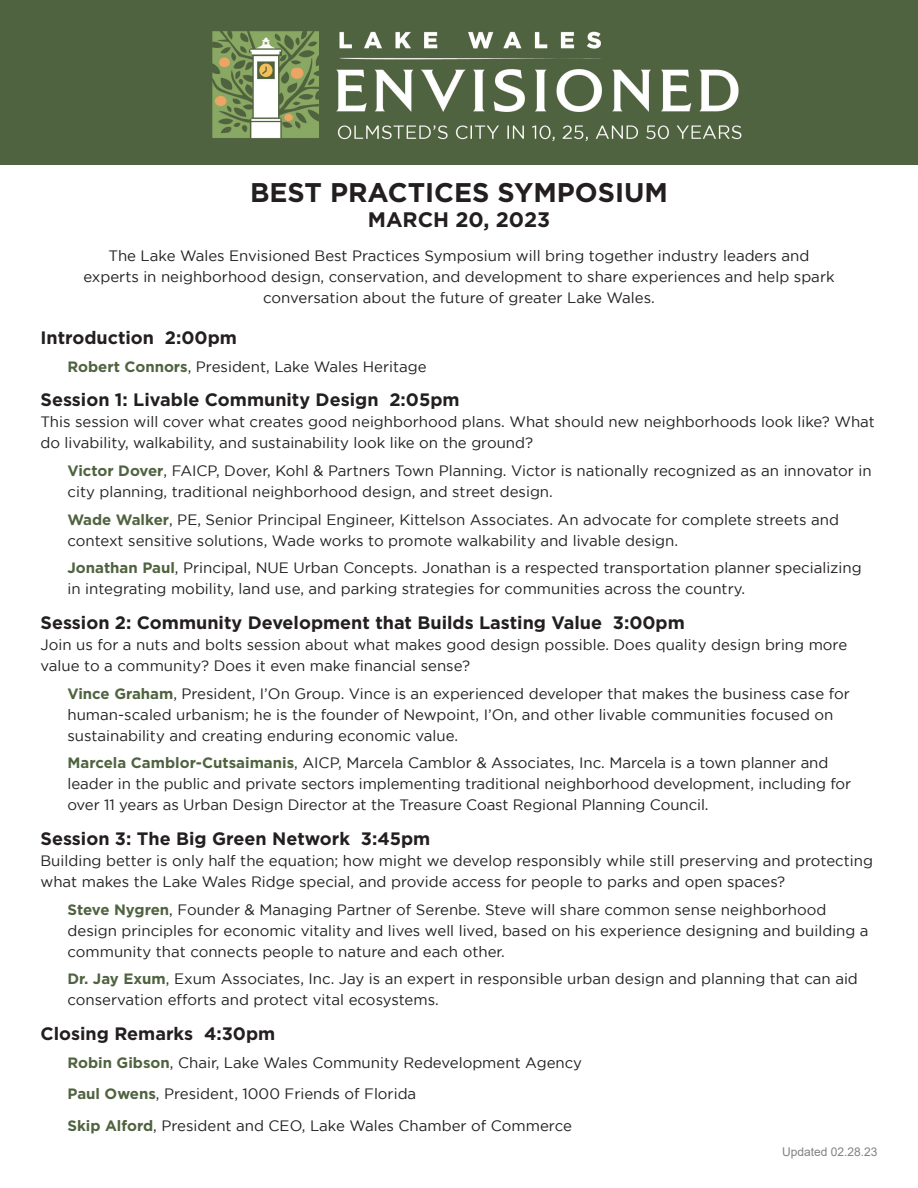
<style>
.page{position:relative;width:918px;height:1188px;background:#fff}
.page>*{position:absolute;margin:0;border:0;box-sizing:border-box;transform-origin:0 0}
.t1{font:700 27px "Gotham";color:#231f20}
.t2{font:700 21px "Gotham";color:#231f20}
.t3{font:700 18px "Gotham";color:#231f20}
.t4{font:15px/21px "Gotham";color:#231f20}
.t5{font:12px "Arial";color:#808285}
.s1{font-weight:700;color:#506340}
</style>
<div class="page">
<div style="left:0;top:0;width:918px;height:164px;background:#506340"></div>
<img style="left:212px;top:31px;width:530px;height:110px">
<h1 class="t1" style="left:250px;top:177px;width:419px">BEST PRACTICES SYMPOSIUM</h1>
<h2 class="t2" style="left:368px;top:208px;width:184px">MARCH 20, 2023</h2>
<p class="t4" style="left:83px;top:245px;width:753px;text-align:center">The Lake Wales Envisioned Best Practices Symposium will bring together industry leaders and experts in neighborhood design, conservation, and development to share experiences and help spark conversation about the future of greater Lake Wales.</p>
<p class="t3" style="left:40px;top:327px;width:198px">Introduction 2:00pm</p>
<p class="t4" style="left:68px;top:356px;width:361px"><span class="s1">Robert Connors</span>, President, Lake Wales Heritage</p>
<p class="t3" style="left:40px;top:389px;width:421px">Session 1: Livable Community Design 2:05pm</p>
<p class="t4" style="left:40px;top:411px;width:836px">This session will cover what creates good neighborhood plans. What should new neighborhoods look like? What do livability, walkability, and sustainability look like on the ground?</p>
<p class="t4" style="left:68px;top:460px;width:806px"><span class="s1">Victor Dover</span>, FAICP, Dover, Kohl &amp; Partners Town Planning. Victor is nationally recognized as an innovator in city planning, traditional neighborhood design, and street design.</p>
<p class="t4" style="left:68px;top:509px;width:773px"><span class="s1">Wade Walker</span>, PE, Senior Principal Engineer, Kittelson Associates. An advocate for complete streets and context sensitive solutions, Wade works to promote walkability and livable design.</p>
<p class="t4" style="left:68px;top:557px;width:796px"><span class="s1">Jonathan Paul</span>, Principal, NUE Urban Concepts. Jonathan is a respected transportation planner specializing in integrating mobility, land use, and parking strategies for communities across the country.</p>
<p class="t3" style="left:40px;top:612px;width:646px">Session 2: Community Development that Builds Lasting Value 3:00pm</p>
<p class="t4" style="left:40px;top:634px;width:808px">Join us for a nuts and bolts session about what makes good design possible. Does quality design bring more value to a community? Does it even make financial sense?</p>
<p class="t4" style="left:68px;top:683px;width:784px"><span class="s1">Vince Graham</span>, President, I’On Group. Vince is an experienced developer that makes the business case for human-scaled urbanism; he is the founder of Newpoint, I’On, and other livable communities focused on sustainability and creating enduring economic value.</p>
<p class="t4" style="left:68px;top:752px;width:785px"><span class="s1">Marcela Camblor-Cutsaimanis</span>, AICP, Marcela Camblor &amp; Associates, Inc. Marcela is a town planner and leader in the public and private sectors implementing traditional neighborhood development, including for over 11 years as Urban Design Director at the Treasure Coast Regional Planning Council.</p>
<p class="t3" style="left:40px;top:828px;width:391px">Session 3: The Big Green Network 3:45pm</p>
<p class="t4" style="left:40px;top:850px;width:834px">Building better is only half the equation; how might we develop responsibly while still preserving and protecting what makes the Lake Wales Ridge special, and provide access for people to parks and open spaces?</p>
<p class="t4" style="left:68px;top:899px;width:803px"><span class="s1">Steve Nygren</span>, Founder &amp; Managing Partner of Serenbe. Steve will share common sense neighborhood design principles for economic vitality and lives well lived, based on his experience designing and building a community that connects people to nature and each other.</p>
<p class="t4" style="left:68px;top:968px;width:792px"><span class="s1">Dr. Jay Exum</span>, Exum Associates, Inc. Jay is an expert in responsible urban design and planning that can aid conservation efforts and protect vital ecosystems.</p>
<p class="t3" style="left:40px;top:1023px;width:236px">Closing Remarks 4:30pm</p>
<p class="t4" style="left:68px;top:1046px;width:516px;line-height:31.8px"><span class="s1">Robin Gibson</span>, Chair, Lake Wales Community Redevelopment Agency<br><span class="s1">Paul Owens</span>, President, 1000 Friends of Florida<br><span class="s1">Skip Alford</span>, President and CEO, Lake Wales Chamber of Commerce</p>
<p class="t5" style="left:782px;top:1144px;width:97px">Updated 02.28.23</p>
</div>
